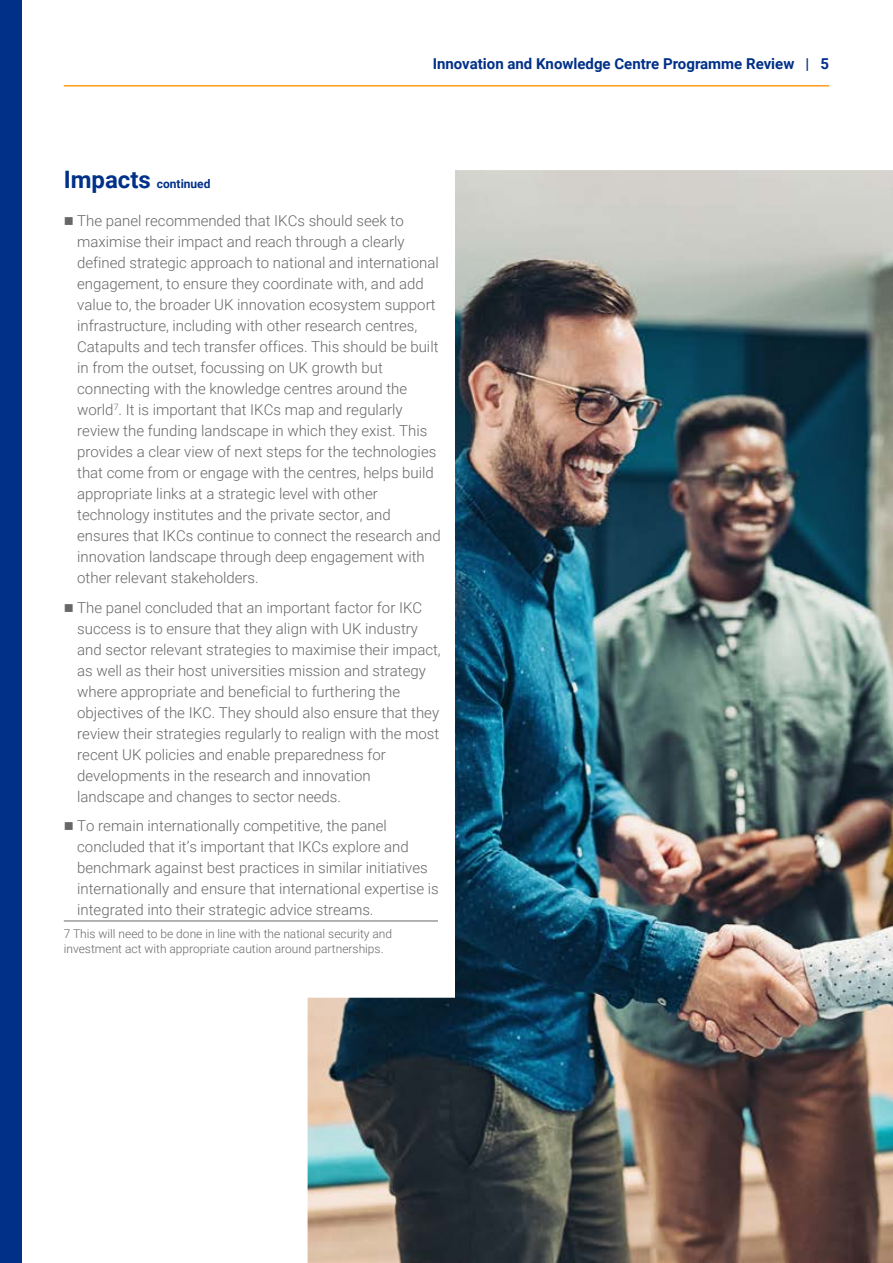
<style>
.page{position:relative;width:893px;height:1263px;background:#fff}
.page>*{position:absolute;margin:0;border:0;box-sizing:border-box;transform-origin:0 0}
.t1{font:300 15px/21px "Roboto";color:#676767}
.t2{font:700 15px "Roboto";color:#003088}
.t3{font:300 12px/15px "Roboto";color:#676767}
.t4{font:700 12px "Roboto";color:#003088}
.s1{font-size:24px}
</style>
<div class="page">
<hr style="left:64px;top:85px;width:765px;height:2px;background:#ff9d1b">
<div style="left:0;top:0;width:21px;height:1263px;background:#003088"></div>
<hr style="left:64px;top:921px;width:374px;height:1px;background:#676767">
<img style="left:308px;top:170px;width:585px;height:1093px">
<p class="t2" style="left:433px;top:53px;width:398px">Innovation and Knowledge Centre Programme Review | 5</p>
<h2 class="t4" style="left:64px;top:175px;width:148px"><span class="s1">Impacts</span> continued</h2>
<h3 class="t1" style="left:77px;top:210px;width:365px;text-indent:-13px">■ The panel recommended that IKCs should seek to maximise their impact and reach through a clearly defined strategic approach to national and international engagement, to ensure they coordinate with, and add value to, the broader UK innovation ecosystem support infrastructure, including with other research centres, Catapults and tech transfer offices. This should be built in from the outset, focussing on UK growth but connecting with the knowledge centres around the world<sup>7</sup>. It is important that IKCs map and regularly review the funding landscape in which they exist. This provides a clear view of next steps for the technologies that come from or engage with the centres, helps build appropriate links at a strategic level with other technology institutes and the private sector, and ensures that IKCs continue to connect the research and innovation landscape through deep engagement with other relevant stakeholders.</h3>
<h3 class="t1" style="left:77px;top:596px;width:365px;text-indent:-13px">■ The panel concluded that an important factor for IKC success is to ensure that they align with UK industry and sector relevant strategies to maximise their impact, as well as their host universities mission and strategy where appropriate and beneficial to furthering the objectives of the IKC. They should also ensure that they review their strategies regularly to realign with the most recent UK policies and enable preparedness for developments in the research and innovation landscape and changes to sector needs.</h3>
<h3 class="t1" style="left:77px;top:815px;width:363px;text-indent:-13px">■ To remain internationally competitive, the panel concluded that it’s important that IKCs explore and benchmark against best practices in similar initiatives internationally and ensure that international expertise is integrated into their strategic advice streams.</h3>
<h4 class="t3" style="left:64px;top:926px;width:330px">7 This will need to be done in line with the national security and investment act with appropriate caution around partnerships.</h4>
</div>
